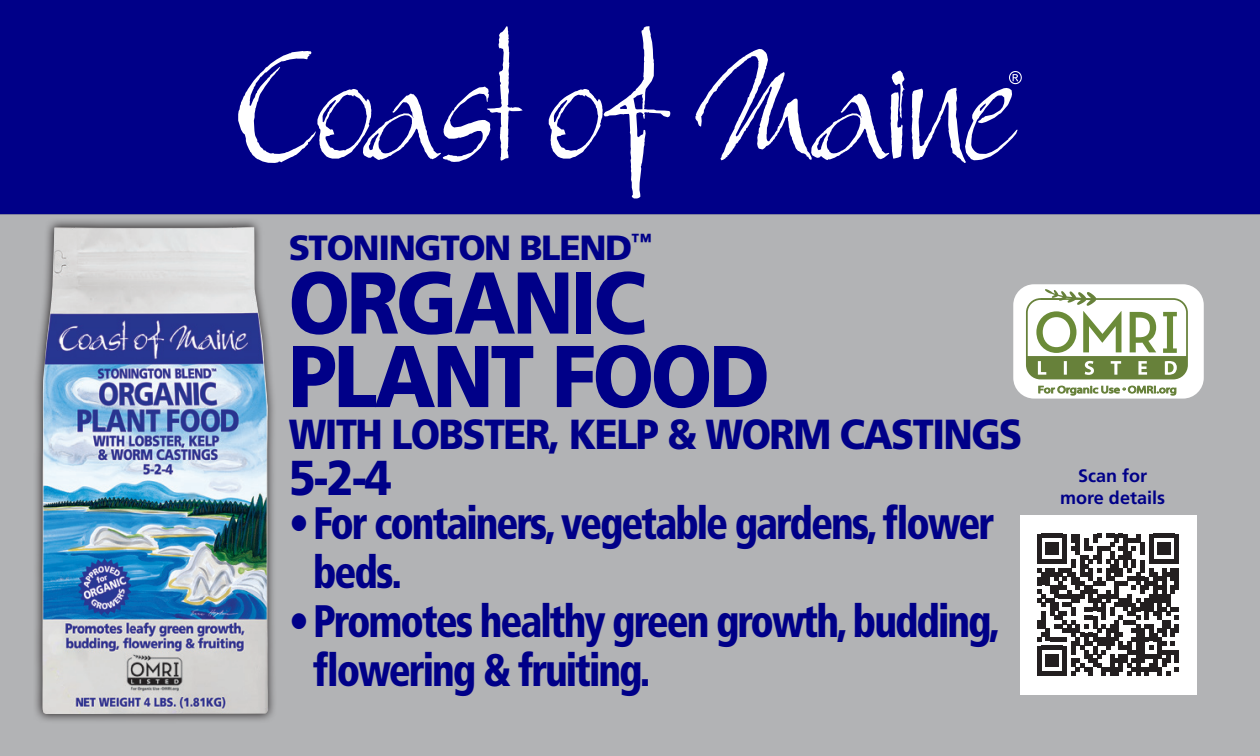
<style>
.page{position:relative;width:1260px;height:756px;background:#fff}
.page>*{position:absolute;margin:0;border:0;box-sizing:border-box;transform-origin:0 0}
.t1{font:900 87.5px "Frutiger LT Pro";letter-spacing:-.04em;color:#008;scale:.9 1}
.t2{font:900 49px "Frutiger LT Pro";color:#008;scale:.9 1}
.t3{font:900 condensed 45.5px/49px "Frutiger LT Pro";letter-spacing:-.05em;color:#008;scale:.9 1}
.t4{font:900 42px "Frutiger LT Pro";letter-spacing:-.04em;color:#008;scale:.9 1}
.t5{font:900 35px "Frutiger LT Pro";letter-spacing:-.04em;color:#008}
.t6{font:700 17.85px "Frutiger LT Pro";color:#008}
.t7{font:10.15px "Myriad Pro";letter-spacing:.005em;color:#67813a;scale:1.21 1}
</style>
<div class="page">
<div style="left:0;top:0;width:1260px;height:214px;background:#008"></div>
<svg style="left:238px;top:26px;width:780px;height:172px"></svg>
<svg style="left:1009px;top:71px;width:13px;height:13px"></svg>
<div style="left:0;top:214px;width:1260px;height:542px;background:#b2b3b5"></div>
<svg style="left:35px;top:220px;width:239px;height:501px"></svg>
<img style="left:42px;top:227px;width:226px;height:487px">
<div style="left:1020px;top:515px;width:176px;height:179px;background:#fff"></div>
<svg style="left:1037px;top:534px;width:142px;height:142px"></svg>
<div style="left:1013px;top:284px;width:191px;height:115px;background:#fff;border-radius:21px"></div>
<svg style="left:1026px;top:289px;width:162px;height:90px"></svg>
<p class="t5" style="left:289px;top:227px;width:364px">STONINGTON BLEND<sup>™</sup></p>
<p class="t1" style="left:289px;top:250px;width:399px">ORGANIC</p>
<p class="t1" style="left:289px;top:324px;width:537px">PLANT FOOD</p>
<p class="t4" style="left:289px;top:409px;width:817px">WITH LOBSTER, KELP &amp; WORM CASTINGS</p>
<p class="t2" style="left:289px;top:448px;width:116px">5-2-4</p>
<p class="t3" style="left:313px;top:499px;width:758px;text-indent:-24px">•For containers, vegetable gardens, flower beds.</p>
<p class="t3" style="left:313px;top:597px;width:765px;text-indent:-24px">•Promotes healthy green growth, budding, flowering &amp; fruiting.</p>
<p class="t7" style="left:1038px;top:383px;width:116px">For Organic Use • OMRI.org</p>
<p class="t6" style="left:1078px;top:465px;width:71px">Scan for</p>
<p class="t6" style="left:1060px;top:487px;width:106px">more details</p>
</div>
